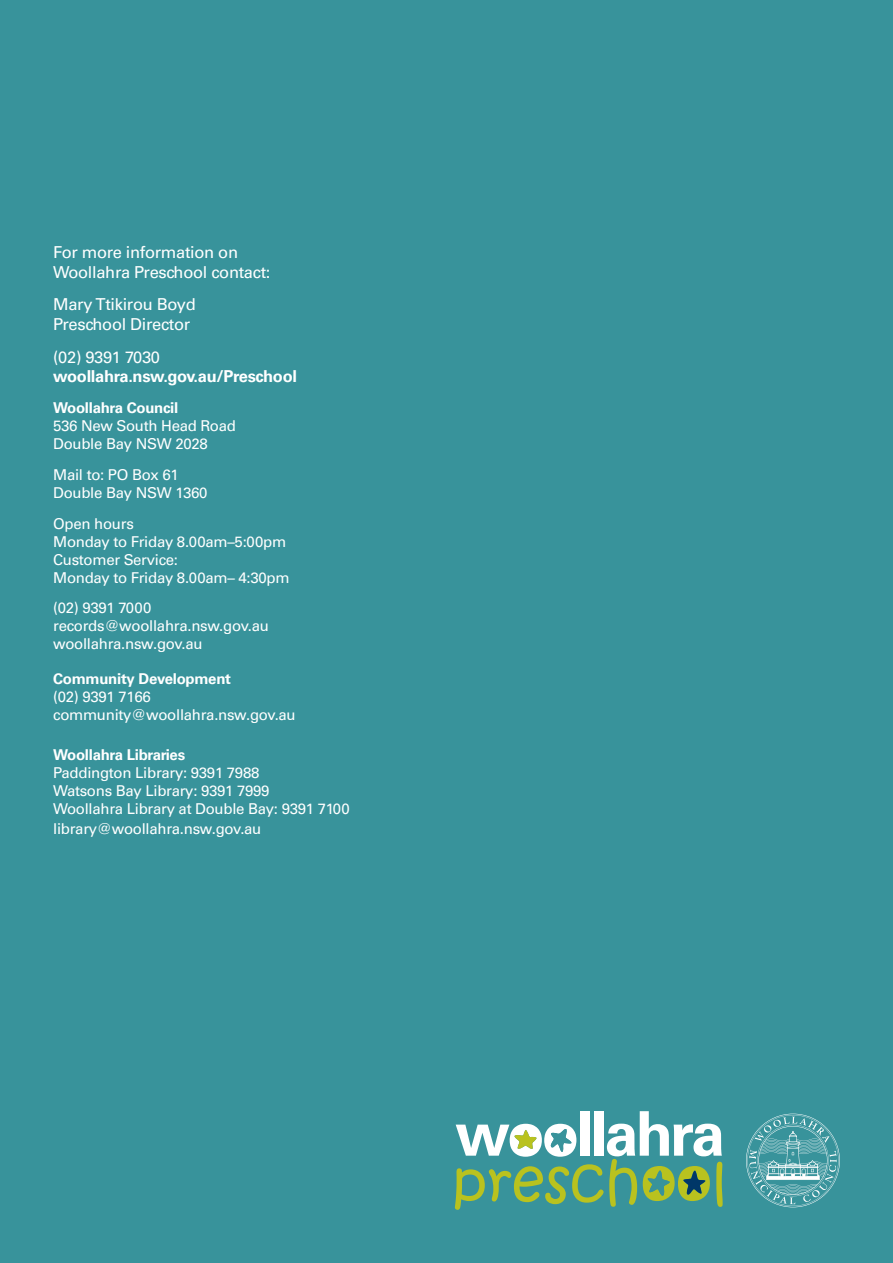
<style>
.page{position:relative;width:893px;height:1263px;background:#38939b}
.page>*{position:absolute;margin:0;border:0;box-sizing:border-box;transform-origin:0 0}
.t1{font:16.5px/19.8px "Univers LT Pro 55 Roman";letter-spacing:-.02em;color:#fff}
.t2{font:700 16.5px "Univers LT Pro 65";letter-spacing:-.02em;color:#fff}
.t3{font:15px/18px "Univers LT Pro 55 Roman";letter-spacing:-.02em;color:#fff}
.t4{font:700 15px "Univers LT Pro 65";letter-spacing:-.02em;color:#fff}
</style>
<div class="page">
<svg style="left:455px;top:1111px;width:268px;height:99px"></svg>
<svg style="left:746px;top:1114px;width:94px;height:93px"></svg>
<p class="t1" style="left:53px;top:241px;width:219px">For more information on<br>Woollahra Preschool contact:</p>
<p class="t1" style="left:53px;top:294px;width:144px">Mary Ttikirou Boyd<br>Preschool Director</p>
<p class="t1" style="left:53px;top:346px;width:108px">(02) 9391 7030</p>
<p class="t2" style="left:53px;top:365px;width:245px">woollahra.nsw.gov.au/Preschool</p>
<p class="t4" style="left:53px;top:397px;width:127px">Woollahra Council</p>
<p class="t3" style="left:53px;top:416px;width:184px">536 New South Head Road<br>Double Bay NSW 2028</p>
<p class="t3" style="left:53px;top:465px;width:156px">Mail to: PO Box 61<br>Double Bay NSW 1360</p>
<p class="t3" style="left:53px;top:514px;width:238px">Open hours<br>Monday to Friday 8.00am–5:00pm<br>Customer Service:<br>Monday to Friday 8.00am– 4:30pm</p>
<p class="t3" style="left:53px;top:598px;width:217px">(02) 9391 7000 records@woollahra.nsw.gov.au woollahra.nsw.gov.au</p>
<p class="t4" style="left:53px;top:669px;width:179px">Community Development</p>
<p class="t3" style="left:53px;top:687px;width:244px">(02) 9391 7166 community@woollahra.nsw.gov.au</p>
<p class="t4" style="left:53px;top:744px;width:134px">Woollahra Libraries</p>
<p class="t3" style="left:53px;top:763px;width:298px">Paddington Library: 9391 7988<br>Watsons Bay Library: 9391 7999<br>Woollahra Library at Double Bay: 9391 7100</p>
<p class="t3" style="left:53px;top:818px;width:210px">library@woollahra.nsw.gov.au</p>
</div>
